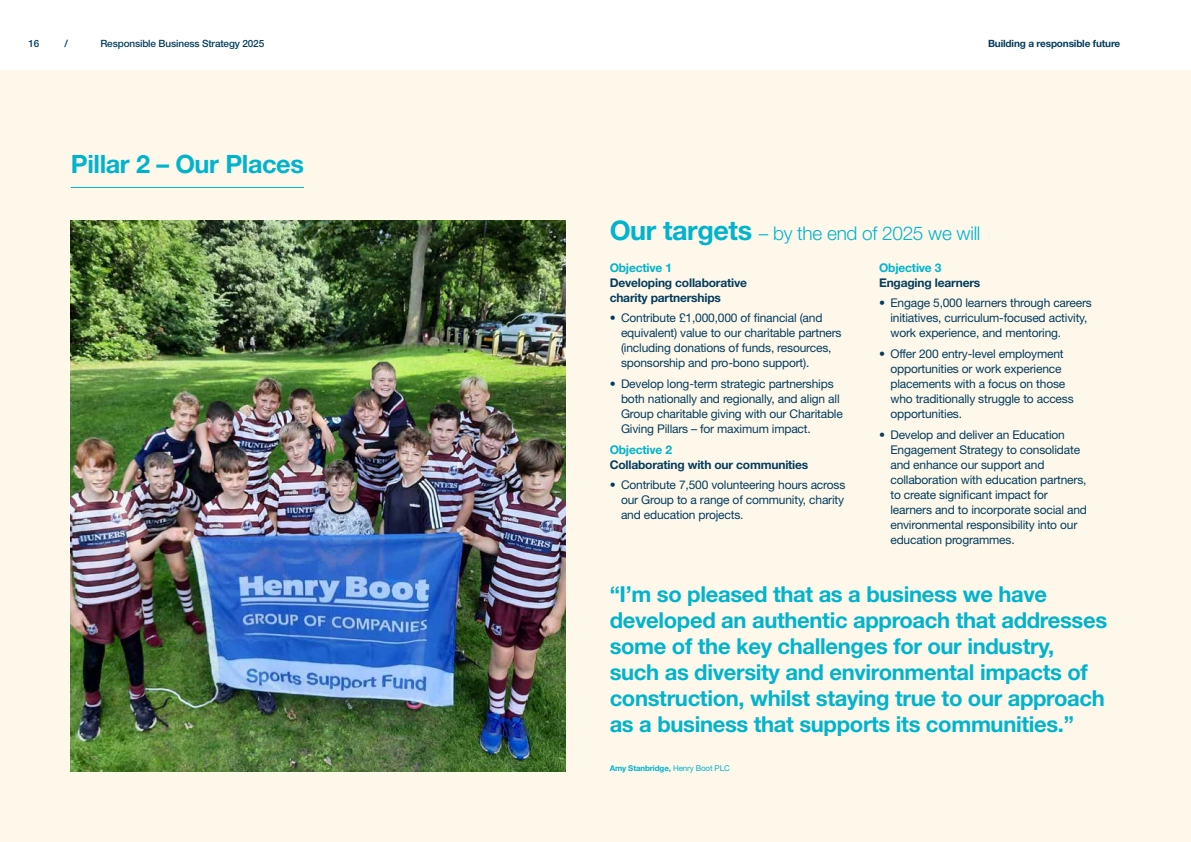
<style>
.page{position:relative;width:1191px;height:842px;background:#fff}
.page>*{position:absolute;margin:0;border:0;box-sizing:border-box;transform-origin:0 0}
.t1{font:700 25.3px "Helvetica Neue LT Std";letter-spacing:-.015em;color:#00b4cd}
.t2{font:700 22px/26px "Helvetica Neue LT Std";letter-spacing:-.015em;color:#00b4cd}
.t3{font:300 19px "Helvetica Neue LT Std";letter-spacing:-.015em;color:#00b4cd}
.t4{font:12px/15px "Helvetica Neue LT Std";letter-spacing:-.015em;color:#043d5e}
.t5{font:700 12px/15px "Helvetica Neue LT Std";letter-spacing:-.015em;color:#043d5e}
.t6{font:700 12px "Helvetica Neue LT Std";letter-spacing:-.015em;color:#00b4cd}
.t7{font:500 10px "Helvetica Neue LT Std";letter-spacing:-.015em;color:#043d5e}
.t8{font:700 10px "Helvetica Neue LT Std";letter-spacing:-.015em;color:#043d5e}
.t9{font:700 8px "Helvetica Neue LT Std";letter-spacing:-.015em;color:#00b4cd}
.s1{font-weight:700;font-size:27px}
.s2{font-weight:400}
</style>
<div class="page">
<div style="left:0;top:71px;width:1191px;height:771px;background:#fef8eb"></div>
<hr style="left:71px;top:187px;width:233px;height:1px;background:#00b4cd">
<img style="left:71px;top:221px;width:494px;height:550px">
<p class="t7" style="left:28px;top:38px;width:12px">16</p>
<p class="t7" style="left:64px;top:38px;width:5px">/</p>
<p class="t7" style="left:100px;top:38px;width:165px">Responsible Business Strategy 2025</p>
<p class="t8" style="left:988px;top:38px;width:134px">Building a responsible future</p>
<h1 class="t1" style="left:71px;top:148px;width:235px">Pillar 2 – Our Places</h1>
<h3 class="t3" style="left:609px;top:222px;width:372px"><span class="s1">Our targets</span> – by the end of 2025 we will</h3>
<p class="t6" style="left:609px;top:260px;width:64px">Objective 1</p>
<p class="t5" style="left:609px;top:274px;width:139px">Developing collaborative charity partnerships</p>
<p class="t4" style="left:621px;top:310px;width:222px;text-indent:-11px">• Contribute £1,000,000 of financial (and equivalent) value to our charitable partners (including donations of funds, resources, sponsorship and pro-bono support).</p>
<p class="t4" style="left:621px;top:376px;width:223px;text-indent:-11px">• Develop long-term strategic partnerships both nationally and regionally, and align all Group charitable giving with our Charitable Giving Pillars – for maximum impact.</p>
<p class="t6" style="left:609px;top:442px;width:64px">Objective 2</p>
<p class="t5" style="left:609px;top:456px;width:200px">Collaborating with our communities</p>
<p class="t4" style="left:621px;top:477px;width:226px;text-align:justify;text-indent:-11px">• Contribute 7,500 volunteering hours across our Group to a range of community, charity and education projects.</p>
<p class="t6" style="left:879px;top:260px;width:64px">Objective 3</p>
<p class="t5" style="left:879px;top:274px;width:103px">Engaging learners</p>
<p class="t4" style="left:890px;top:295px;width:203px;text-indent:-11px">• Engage 5,000 learners through careers initiatives, curriculum-focused activity, work experience, and mentoring.</p>
<p class="t4" style="left:890px;top:346px;width:185px;text-indent:-11px">• Offer 200 entry-level employment opportunities or work experience placements with a focus on those who traditionally struggle to access opportunities.</p>
<p class="t4" style="left:890px;top:427px;width:198px;text-indent:-11px">• Develop and deliver an Education Engagement Strategy to consolidate and enhance our support and collaboration with education partners, to create significant impact for learners and to incorporate social and environmental responsibility into our education programmes.</p>
<p class="t2" style="left:609px;top:580px;width:499px">“I’m so pleased that as a business we have developed an authentic approach that addresses some of the key challenges for our industry, such as diversity and environmental impacts of construction, whilst staying true to our approach as a business that supports its communities.”</p>
<p class="t9" style="left:609px;top:763px;width:122px">Amy Stanbridge, <span class="s2">Henry Boot PLC</span></p>
</div>
